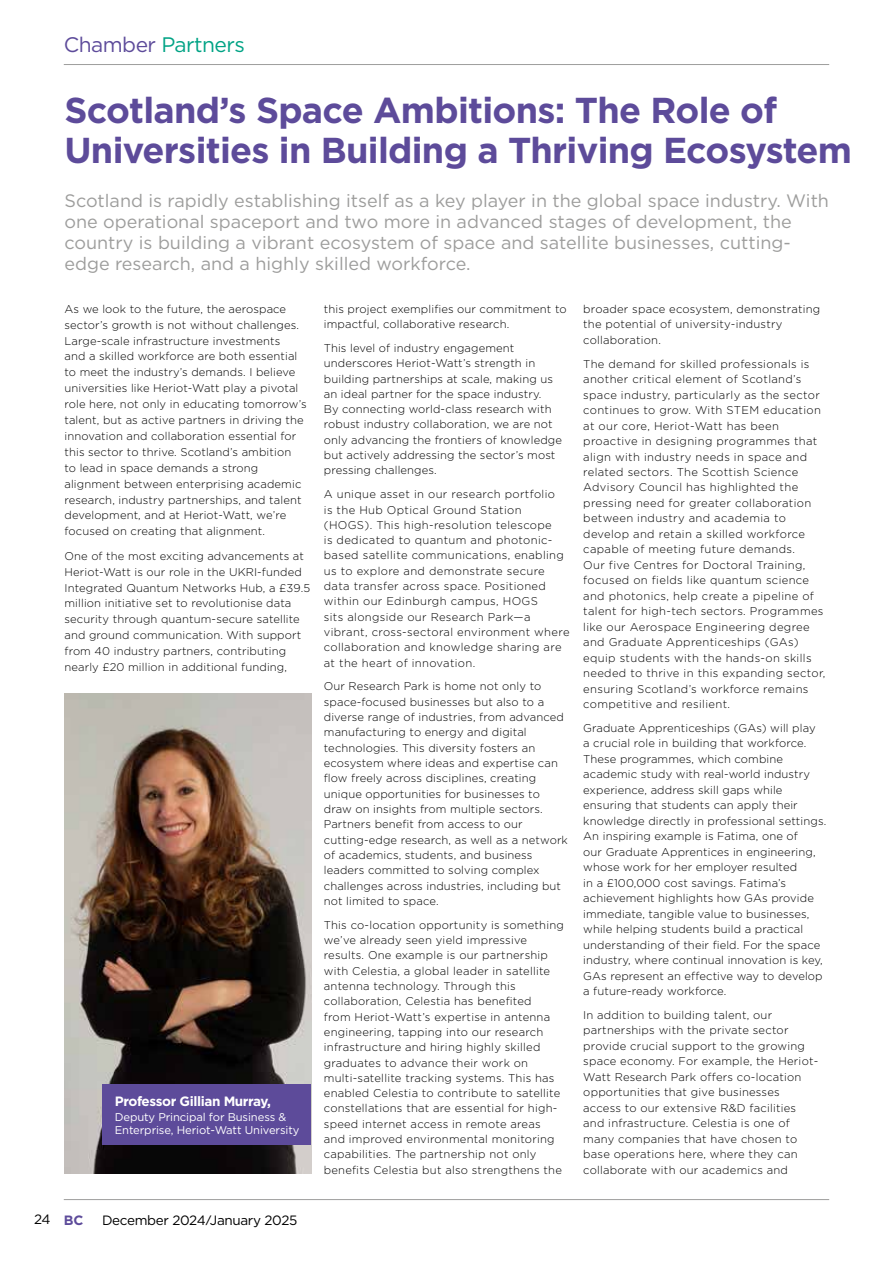
<style>
.page{position:relative;width:893px;height:1263px;background:#fff}
.page>*{position:absolute;margin:0;border:0;box-sizing:border-box;transform-origin:0 0}
.t1{font:700 36px/40.5px "Gotham";letter-spacing:-.02em;color:#5d4b9a}
.t2{font:21px "Gotham";letter-spacing:-.025em;color:#00a385}
.t3{font:18px/21px "Gotham";color:#9d9d9c}
.t4{font:13.5px "Gotham";letter-spacing:-.025em;color:#000}
.t5{font:700 13.5px "Gotham";letter-spacing:-.03em;color:#fff}
.t6{font:300 11.25px/15.3px "Gotham";letter-spacing:.01em;color:#000}
.t7{font:300 11.25px/15.5px "Gotham";letter-spacing:.03em;color:#000}
.t8{font:11.25px/13.5px "Gotham";letter-spacing:-.01em;color:#fff}
.s1{color:#5d4b9a}
.s2{font-weight:700;color:#5d4b9a}
</style>
<div class="page">
<hr style="left:64px;top:64px;width:765px;height:1px;background:#9d9d9c">
<hr style="left:64px;top:1199px;width:765px;height:1px;background:#9d9d9c">
<img style="left:64px;top:693px;width:247px;height:481px">
<div style="left:102px;top:1084px;width:208px;height:60px;background:#5d4b9a"></div>
<h2 class="t2" style="left:64px;top:33px;width:183px"><span class="s1">Chamber</span> Partners</h2>
<h1 class="t1" style="left:64px;top:89px;width:789px">Scotland’s Space Ambitions: The Role of<br>Universities in Building a Thriving Ecosystem</h1>
<p class="t3" style="left:64px;top:190px;width:766px">Scotland is rapidly establishing itself as a key player in the global space industry. With one operational spaceport and two more in advanced stages of development, the country is building a vibrant ecosystem of space and satellite businesses, cutting&shy;edge research, and a highly skilled workforce.</p>
<p class="t6" style="left:64px;top:301px;width:244px;line-height:15.9px">As we look to the future, the aerospace sector’s growth is not without challenges.<br>Large-scale infrastructure investments<br>and a skilled workforce are both essential to meet the industry’s demands. I believe universities like Heriot-Watt play a pivotal role here, not only in educating tomorrow’s talent, but as active partners in driving the innovation and collaboration essential for this sector to thrive. Scotland’s ambition<br>to lead in space demands a strong alignment between enterprising academic research, industry partnerships, and talent development, and at Heriot-Watt, we’re focused on creating that alignment.</p>
<p class="t6" style="left:64px;top:548px;width:247px;line-height:15.9px">One of the most exciting advancements at Heriot-Watt is our role in the UKRI-funded Integrated Quantum Networks Hub, a £39.5 million initiative set to revolutionise data security through quantum-secure satellite and ground communication. With support from 40 industry partners, contributing nearly £20 million in additional funding,</p>
<p class="t5" style="left:115px;top:1093px;width:158px">Professor Gillian Murray,</p>
<p class="t8" style="left:115px;top:1110px;width:186px">Deputy Principal for Business &amp;<br>Enterprise, Heriot-Watt University</p>
<p class="t6" style="left:324px;top:301px;width:244px">this project exemplifies our commitment to impactful, collaborative research.</p>
<p class="t6" style="left:324px;top:340px;width:240px">This level of industry engagement underscores Heriot-Watt’s strength in building partnerships at scale, making us an ideal partner for the space industry.<br>By connecting world-class research with robust industry collaboration, we are not only advancing the frontiers of knowledge but actively addressing the sector’s most pressing challenges.</p>
<p class="t7" style="left:324px;top:486px;width:247px">A unique asset in our research portfolio<br>is the Hub Optical Ground Station (HOGS). This high-resolution telescope<br>is dedicated to quantum and photonic&shy;based satellite communications, enabling us to explore and demonstrate secure data transfer across space. Positioned within our Edinburgh campus, HOGS<br>sits alongside our Research Park—a vibrant, cross-sectoral environment where collaboration and knowledge sharing are at the heart of innovation.</p>
<p class="t6" style="left:324px;top:679px;width:246px">Our Research Park is home not only to space-focused businesses but also to a diverse range of industries, from advanced manufacturing to energy and digital technologies. This diversity fosters an ecosystem where ideas and expertise can flow freely across disciplines, creating unique opportunities for businesses to draw on insights from multiple sectors.<br>Partners benefit from access to our cutting-edge research, as well as a network of academics, students, and business leaders committed to solving complex challenges across industries, including but not limited to space.</p>
<p class="t6" style="left:324px;top:917px;width:242px">This co-location opportunity is something we’ve already seen yield impressive results. One example is our partnership with Celestia, a global leader in satellite antenna technology. Through this collaboration, Celestia has benefited<br>from Heriot-Watt’s expertise in antenna engineering, tapping into our research infrastructure and hiring highly skilled graduates to advance their work on multi-satellite tracking systems. This has enabled Celestia to contribute to satellite constellations that are essential for high&shy;speed internet access in remote areas and improved environmental monitoring capabilities. The partnership not only benefits Celestia but also strengthens the</p>
<p class="t6" style="left:583px;top:301px;width:239px">broader space ecosystem, demonstrating the potential of university-industry collaboration.</p>
<p class="t7" style="left:583px;top:356px;width:244px">The demand for skilled professionals is another critical element of Scotland’s space industry, particularly as the sector continues to grow. With STEM education at our core, Heriot-Watt has been proactive in designing programmes that align with industry needs in space and related sectors. The Scottish Science Advisory Council has highlighted the pressing need for greater collaboration between industry and academia to develop and retain a skilled workforce capable of meeting future demands.<br>Our five Centres for Doctoral Training, focused on fields like quantum science and photonics, help create a pipeline of talent for high-tech sectors. Programmes like our Aerospace Engineering degree and Graduate Apprenticeships (GAs) equip students with the hands-on skills needed to thrive in this expanding sector, ensuring Scotland’s workforce remains competitive and resilient.</p>
<p class="t6" style="left:583px;top:720px;width:245px">Graduate Apprenticeships (GAs) will play<br>a crucial role in building that workforce.<br>These programmes, which combine academic study with real-world industry experience, address skill gaps while ensuring that students can apply their knowledge directly in professional settings.<br>An inspiring example is Fatima, one of<br>our Graduate Apprentices in engineering, whose work for her employer resulted<br>in a £100,000 cost savings. Fatima’s achievement highlights how GAs provide immediate, tangible value to businesses, while helping students build a practical understanding of their field. For the space industry, where continual innovation is key, GAs represent an effective way to develop a future-ready workforce.</p>
<p class="t6" style="left:583px;top:1007px;width:237px">In addition to building talent, our partnerships with the private sector provide crucial support to the growing space economy. For example, the Heriot-Watt Research Park offers co-location opportunities that give businesses access to our extensive R&amp;D facilities and infrastructure. Celestia is one of many companies that have chosen to base operations here, where they can collaborate with our academics and</p>
<p class="t4" style="left:34px;top:1212px;width:51px">24 <span class="s2">BC</span></p>
<p class="t4" style="left:102px;top:1212px;width:197px">December 2024/January 2025</p>
</div>
